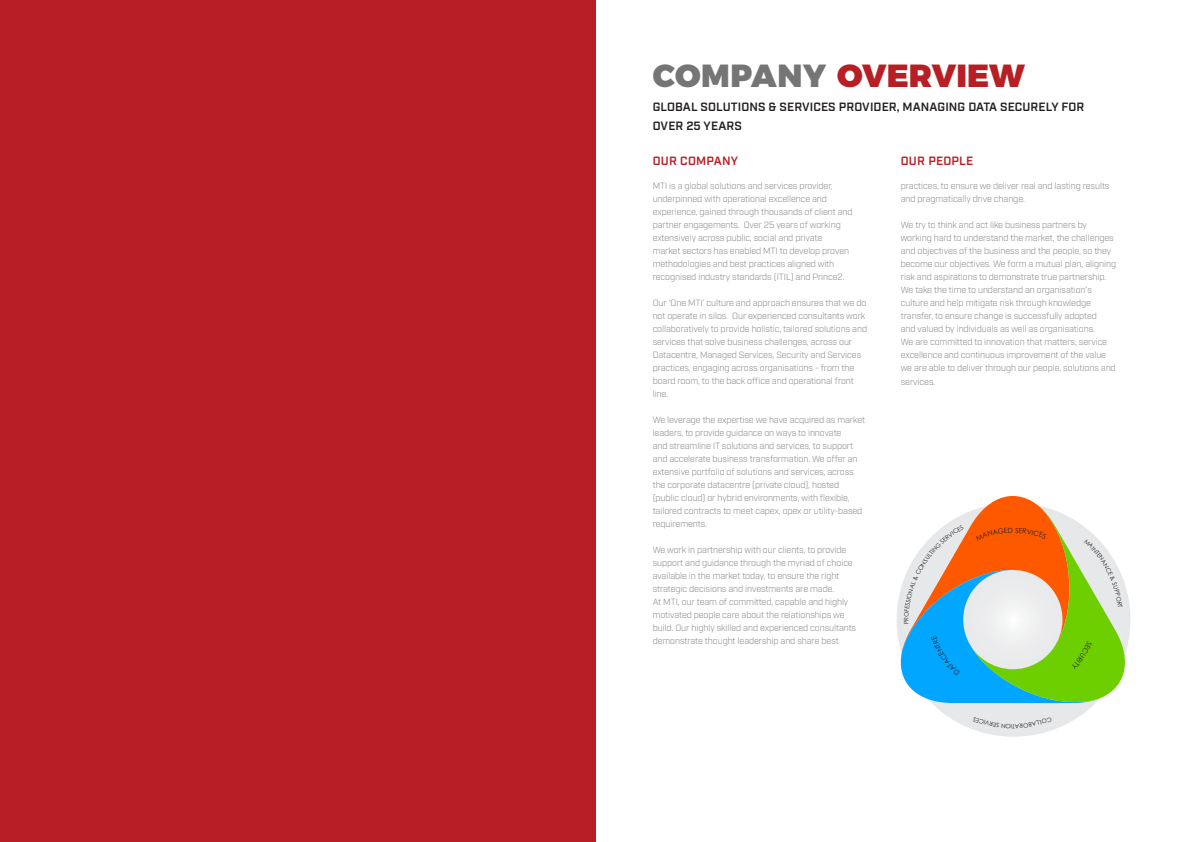
<style>
.page{position:relative;width:1191px;height:842px;background:#fff}
.page>*{position:absolute;margin:0;border:0;box-sizing:border-box;transform-origin:0 0}
.t1{font:900 32px "Montserrat";color:#b71f24}
.t2{font:600 12px/18.4px "Industry";letter-spacing:.01em;color:#231f20}
.t3{font:600 12px "Industry";letter-spacing:.02em;color:#b71f24}
.t4{font:300 9px/13px "Industry";letter-spacing:-.01em;color:#767575}
.s1{color:#767575}
</style>
<div class="page">
<div style="left:896px;top:503px;width:234px;height:234px;background:#e7e8e9;border-radius:117px"></div>
<div style="left:0;top:0;width:595px;height:842px;background:#b71f24"></div>
<svg style="left:896px;top:496px;width:235px;height:214px"></svg>
<p class="t1" style="left:652px;top:49px;width:374px"><span class="s1">COMPANY</span> OVERVIEW</p>
<p class="t2" style="left:653px;top:98px;width:433px">GLOBAL SOLUTIONS &amp; SERVICES PROVIDER, MANAGING DATA SECURELY FOR<br>OVER 25 YEARS</p>
<p class="t3" style="left:652px;top:154px;width:87px">OUR COMPANY</p>
<p class="t4" style="left:652px;top:180px;width:201px">MTI is a global solutions and services provider, underpinned with operational excellence and experience, gained through thousands of client and partner engagements. Over 25 years of working extensively across public, social and private<br>market sectors has enabled MTI to develop proven methodologies and best practices aligned with recognised industry standards (ITIL) and Prince2.</p>
<p class="t4" style="left:652px;top:297px;width:216px">Our ‘One MTI’ culture and approach ensures that we do not operate in silos. Our experienced consultants work collaboratively to provide holistic, tailored solutions and services that solve business challenges, across our Datacentre, Managed Services, Security and Services practices, engaging across organisations - from the board room, to the back office and operational front line.</p>
<p class="t4" style="left:652px;top:414px;width:214px">We leverage the expertise we have acquired as market leaders, to provide guidance on ways to innovate<br>and streamline IT solutions and services, to support and accelerate business transformation. We offer an extensive portfolio of solutions and services, across the corporate datacentre (private cloud), hosted (public cloud) or hybrid environments, with flexible, tailored contracts to meet capex, opex or utility-based requirements.</p>
<p class="t4" style="left:652px;top:544px;width:202px">We work in partnership with our clients, to provide support and guidance through the myriad of choice available in the market today, to ensure the right strategic decisions and investments are made.</p>
<p class="t4" style="left:652px;top:596px;width:205px">At MTI, our team of committed, capable and highly motivated people care about the relationships we build. Our highly skilled and experienced consultants demonstrate thought leadership and share best</p>
<p class="t3" style="left:900px;top:154px;width:74px">OUR PEOPLE</p>
<p class="t4" style="left:900px;top:180px;width:210px">practices, to ensure we deliver real and lasting results and pragmatically drive change.</p>
<p class="t4" style="left:900px;top:219px;width:217px">We try to think and act like business partners by working hard to understand the market, the challenges and objectives of the business and the people, so they become our objectives. We form a mutual plan, aligning risk and aspirations to demonstrate true partnership.<br>We take the time to understand an organisation’s culture and help mitigate risk through knowledge transfer, to ensure change is successfully adopted<br>and valued by individuals as well as organisations.<br>We are committed to innovation that matters, service excellence and continuous improvement of the value we are able to deliver through our people, solutions and</p>
<p class="t4" style="left:900px;top:376px;width:36px">services.</p>
</div>
